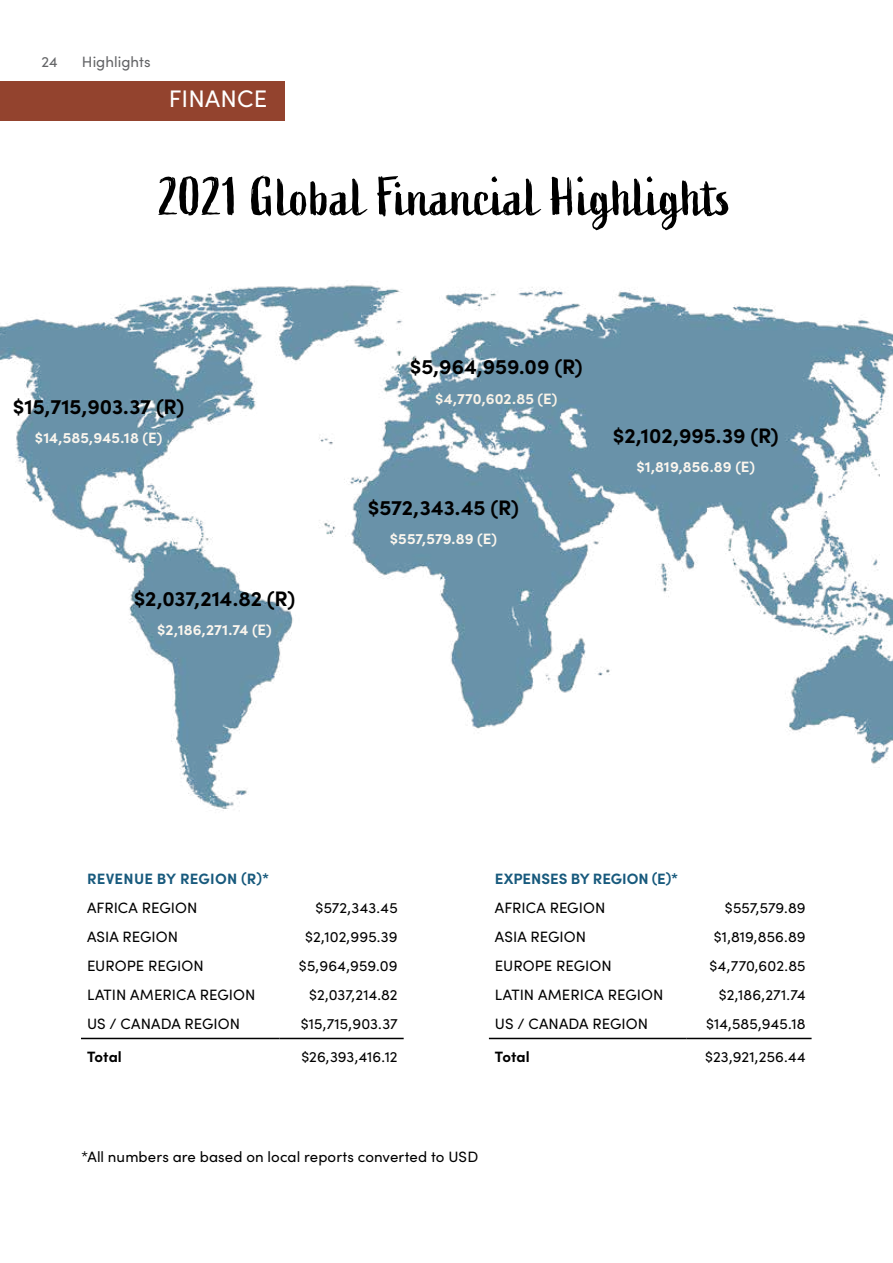
<style>
.page{position:relative;width:893px;height:1263px;background:#fff}
.page>*{position:absolute;margin:0;border:0;box-sizing:border-box;transform-origin:0 0}
.t1{font:54px "Active";letter-spacing:.01em;color:#000}
.t2{font:24px "Sofia Pro";letter-spacing:.01em;color:#fff}
.t3{font:700 21px "Sofia Pro";color:#000}
.t4{font:15px "Sofia Pro";letter-spacing:.005em;color:#000}
.t5{font:700 15px "Sofia Pro";letter-spacing:.005em;color:#faf5ed}
.t6{font:700 15px "Sofia Pro";letter-spacing:.005em;color:#185a7d}
.t7{font:700 15px "Sofia Pro";letter-spacing:.005em;color:#f8f2e7}
.t8{font:15px "Sofia Pro";letter-spacing:.005em;color:#636466}
.t9{font:700 15px "Sofia Pro";color:#000}
</style>
<div class="page">
<div style="left:0;top:82px;width:284px;height:39px;background:#93432e"></div>
<img style="left:0;top:285px;width:893px;height:526px">
<hr style="left:81px;top:1038px;width:198px;height:1px;background:#000">
<hr style="left:279px;top:1038px;width:125px;height:1px;background:#000">
<hr style="left:489px;top:1038px;width:197px;height:1px;background:#000">
<hr style="left:686px;top:1038px;width:126px;height:1px;background:#000">
<p class="t8" style="left:41px;top:51px;width:18px">24</p>
<p class="t8" style="left:82px;top:51px;width:70px">Highlights</p>
<h2 class="t2" style="left:169px;top:81px;width:100px">FINANCE</h2>
<h1 class="t1" style="left:159px;top:166px;width:573px">2021 Global Financial Highlights</h1>
<h3 class="t3" style="left:13px;top:390px;width:173px">$15,715,903.37 (R)</h3>
<p class="t5" style="left:35px;top:426px;width:129px">$14,585,945.18 (E)</p>
<h3 class="t3" style="left:134px;top:582px;width:163px">$2,037,214.82 (R)</h3>
<p class="t5" style="left:157px;top:618px;width:116px">$2,186,271.74 (E)</p>
<h3 class="t3" style="left:410px;top:351px;width:175px">$5,964,959.09 (R)</h3>
<p class="t7" style="left:435px;top:387px;width:124px">$4,770,602.85 (E)</p>
<h3 class="t3" style="left:368px;top:491px;width:153px">$572,343.45 (R)</h3>
<p class="t5" style="left:390px;top:528px;width:109px">$557,579.89 (E)</p>
<h3 class="t3" style="left:613px;top:419px;width:167px">$2,102,995.39 (R)</h3>
<p class="t5" style="left:636px;top:456px;width:120px">$1,819,856.89 (E)</p>
<p class="t6" style="left:87px;top:867px;width:184px">REVENUE BY REGION (R)*</p>
<p class="t4" style="left:87px;top:896px;width:112px">AFRICA REGION</p>
<p class="t4" style="left:316px;top:896px;width:84px">$572,343.45</p>
<p class="t4" style="left:87px;top:926px;width:93px">ASIA REGION</p>
<p class="t4" style="left:305px;top:926px;width:94px">$2,102,995.39</p>
<p class="t4" style="left:87px;top:955px;width:118px">EUROPE REGION</p>
<p class="t4" style="left:299px;top:955px;width:100px">$5,964,959.09</p>
<p class="t4" style="left:87px;top:984px;width:170px">LATIN AMERICA REGION</p>
<p class="t4" style="left:309px;top:984px;width:90px">$2,037,214.82</p>
<p class="t4" style="left:87px;top:1013px;width:155px">US / CANADA REGION</p>
<p class="t4" style="left:301px;top:1013px;width:98px">$15,715,903.37</p>
<p class="t9" style="left:87px;top:1045px;width:36px">Total</p>
<p class="t4" style="left:301px;top:1046px;width:98px">$26,393,416.12</p>
<p class="t6" style="left:495px;top:867px;width:185px">EXPENSES BY REGION (E)*</p>
<p class="t4" style="left:495px;top:896px;width:112px">AFRICA REGION</p>
<p class="t4" style="left:725px;top:896px;width:82px">$557,579.89</p>
<p class="t4" style="left:495px;top:926px;width:93px">ASIA REGION</p>
<p class="t4" style="left:714px;top:926px;width:93px">$1,819,856.89</p>
<p class="t4" style="left:495px;top:955px;width:118px">EUROPE REGION</p>
<p class="t4" style="left:710px;top:955px;width:97px">$4,770,602.85</p>
<p class="t4" style="left:495px;top:984px;width:170px">LATIN AMERICA REGION</p>
<p class="t4" style="left:719px;top:984px;width:88px">$2,186,271.74</p>
<p class="t4" style="left:495px;top:1013px;width:155px">US / CANADA REGION</p>
<p class="t4" style="left:706px;top:1013px;width:101px">$14,585,945.18</p>
<p class="t9" style="left:495px;top:1045px;width:36px">Total</p>
<p class="t4" style="left:705px;top:1046px;width:102px">$23,921,256.44</p>
<p class="t4" style="left:81px;top:1146px;width:399px">*All numbers are based on local reports converted to USD</p>
</div>
